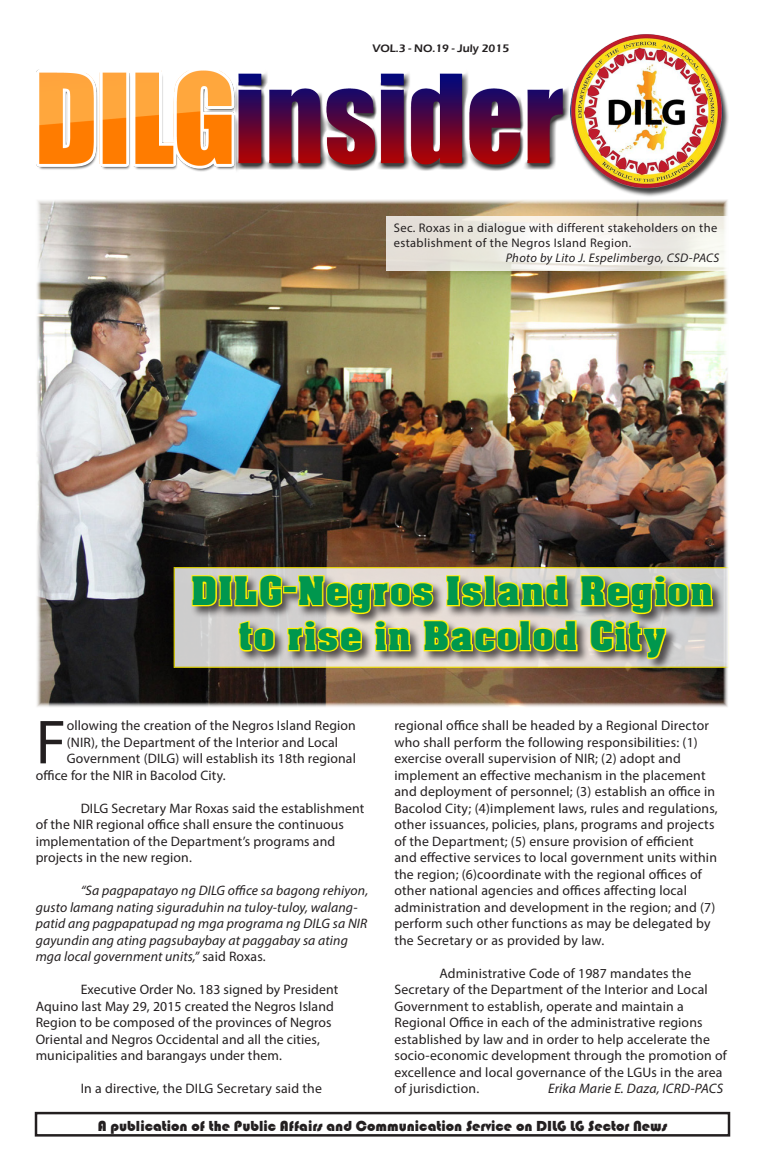
<style>
.page{position:relative;width:765px;height:1170px;background:#fff}
.page>*{position:absolute;margin:0;border:0;box-sizing:border-box;transform-origin:0 0}
.Company_Name{font:62.75px "Myriad Pro";color:#231f20}
.Company_Name-2{font:37.5px "Acme Font";letter-spacing:.03em;color:#00974e}
.t1{font:15px "Bauhaus 93";color:#231f20}
.Company_Name-3{font:13.75px/16.5px "Myriad Pro";letter-spacing:.015em;color:#231f20}
.Company_Name-4{font:italic 13.75px/16.5px "Myriad Pro";letter-spacing:.01em;color:#231f20}
.Company_Name-5{font:12.5px/15px "Myriad Pro";letter-spacing:.03em;color:#231f20}
.Company_Name-6{font:italic 12.5px "Myriad Pro";letter-spacing:.03em;color:#231f20}
.t2{font:600 11.25px "Eras ITC";color:#231f20}
.s1{font-style:normal}
</style>
<div class="page">
<img style="left:36px;top:34px;width:693px;height:673px">
<div style="left:35px;top:1112px;width:695px;height:25px;border:2px solid #231f20"></div>
<svg style="left:174px;top:567px;width:555px;height:101px;background:#d2d1c3"></svg>
<div style="left:191px;top:574px;width:534px;height:97px;background:#231f20;opacity:.75"></div>
<img style="left:190px;top:547px;width:524px;height:114px">
<svg style="left:386px;top:216px;width:342px;height:55px"></svg>
<p class="t2" style="left:373px;top:42px;width:138px">VOL.3 - NO.19 - July 2015</p>
<p class="Company_Name-5" style="left:394px;top:220px;width:325px">Sec. Roxas in a dialogue with different stakeholders on the establishment of the Negros Island Region.</p>
<p class="Company_Name-6" style="left:506px;top:250px;width:215px">Photo by Lito J. Espelimbergo, CSD-PACS</p>
<p class="Company_Name-2" style="left:191px;top:567px;width:523px">DILG-Negros Island Region</p>
<p class="Company_Name-2" style="left:238px;top:612px;width:429px">to rise in Bacolod City</p>
<p class="Company_Name" style="left:36px;top:704px;width:32px">F</p>
<p class="Company_Name-3" style="left:67px;top:717px;width:291px">ollowing the creation of the Negros Island Region</p>
<p class="Company_Name-3" style="left:67px;top:734px;width:273px">(NIR), the Department of the Interior and Local</p>
<p class="Company_Name-3" style="left:67px;top:750px;width:291px">Government (DILG) will establish its 18th regional</p>
<p class="Company_Name-3" style="left:36px;top:767px;width:192px">office for the NIR in Bacolod City.</p>
<p class="Company_Name-3" style="left:36px;top:800px;width:330px;text-indent:45px">DILG Secretary Mar Roxas said the establishment of the NIR regional office shall ensure the continuous implementation of the Department’s programs and projects in the new region.</p>
<p class="Company_Name-4" style="left:36px;top:882px;width:334px;text-indent:45px">“Sa pagpapatayo ng DILG office sa bagong rehiyon, gusto lamang nating siguraduhin na tuloy-tuloy, walang&shy;patid ang pagpapatupad ng mga programa ng DILG sa NIR gayundin ang ating pagsubaybay at paggabay sa ating mga local government units,” <span class="s1">said Roxas.</span></p>
<p class="Company_Name-3" style="left:36px;top:981px;width:304px;text-indent:45px">Executive Order No. 183 signed by President Aquino last May 29, 2015 created the Negros Island Region to be composed of the provinces of Negros Oriental and Negros Occidental and all the cities, municipalities and barangays under them.</p>
<p class="Company_Name-3" style="left:81px;top:1080px;width:243px">In a directive, the DILG Secretary said the</p>
<p class="Company_Name-3" style="left:394px;top:717px;width:325px">regional office shall be headed by a Regional Director who shall perform the following responsibilities: (1) exercise overall supervision of NIR; (2) adopt and implement an effective mechanism in the placement and deployment of personnel; (3) establish an office in Bacolod City; (4)implement laws, rules and regulations, other issuances, policies, plans, programs and projects of the Department; (5) ensure provision of efficient and effective services to local government units within the region; (6)coordinate with the regional offices of other national agencies and offices affecting local administration and development in the region; and (7) perform such other functions as may be delegated by the Secretary or as provided by law.</p>
<p class="Company_Name-3" style="left:394px;top:965px;width:334px;text-indent:45px">Administrative Code of 1987 mandates the Secretary of the Department of the Interior and Local Government to establish, operate and maintain a Regional Office in each of the administrative regions established by law and in order to help accelerate the socio-economic development through the promotion of excellence and local governance of the LGUs in the area of jurisdiction.</p>
<p class="Company_Name-4" style="left:548px;top:1080px;width:177px">Erika Marie E. Daza, ICRD-PACS</p>
<p class="t1" style="left:98px;top:1117px;width:571px">A publication of the Public Affairs and Communication Service on DILG LG Sector News</p>
</div>
